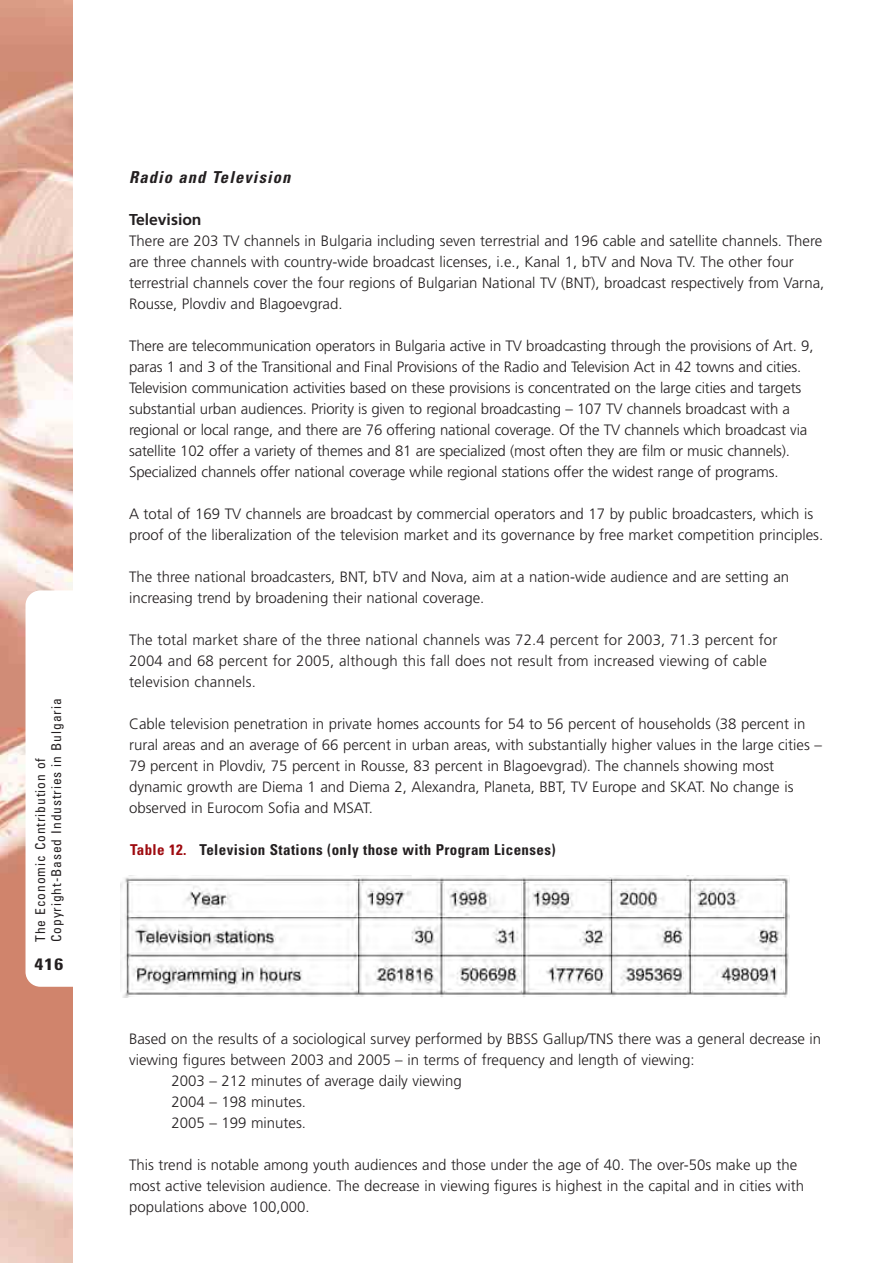
<style>
.page{position:relative;width:893px;height:1263px;background:#fff}
.page>*{position:absolute;margin:0;border:0;box-sizing:border-box;transform-origin:0 0}
.t1{font:italic 700 condensed 16.5px "Univers";letter-spacing:.07em;color:#231f20}
.t2{font:700 condensed 16.5px "Univers";color:#231f20;scale:1.2 1}
.t3{font:700 15.75px "Frutiger";color:#231f20}
.t4{font:300 15px/21px "Frutiger";color:#231f20}
.t5{font:700 condensed 15px "Univers";letter-spacing:.025em;color:#231f20}
.t6{font:condensed 13.5px/16.2px "Univers";letter-spacing:.065em;color:#231f20}
.s1{color:#9e0a0f}
</style>
<div class="page">
<img style="left:0;top:0;width:72px;height:1263px">
<div style="left:26px;top:590px;width:72px;height:397px;background:#fff;border-radius:15px"></div>
<img style="left:120px;top:875px;width:670px;height:122px">
<p class="t6" style="left:33px;top:942px;width:245px;rotate:-90deg">The Economic Contribution of<br>Copyright-Based Industries in Bulgaria</p>
<p class="t2" style="left:34px;top:958px;width:26px">416</p>
<p class="t1" style="left:129px;top:171px;width:163px">Radio and Television</p>
<p class="t3" style="left:129px;top:213px;width:74px">Television</p>
<p class="t4" style="left:129px;top:231px;width:697px">There are 203 TV channels in Bulgaria including seven terrestrial and 196 cable and satellite channels. There are three channels with country-wide broadcast licenses, i.e., Kanal 1, bTV and Nova TV. The other four terrestrial channels cover the four regions of Bulgarian National TV (BNT), broadcast respectively from Varna, Rousse, Plovdiv and Blagoevgrad.</p>
<p class="t4" style="left:129px;top:336px;width:686px">There are telecommunication operators in Bulgaria active in TV broadcasting through the provisions of Art. 9, paras 1 and 3 of the Transitional and Final Provisions of the Radio and Television Act in 42 towns and cities.<br>Television communication activities based on these provisions is concentrated on the large cities and targets substantial urban audiences. Priority is given to regional broadcasting – 107 TV channels broadcast with a regional or local range, and there are 76 offering national coverage. Of the TV channels which broadcast via satellite 102 offer a variety of themes and 81 are specialized (most often they are film or music channels).<br>Specialized channels offer national coverage while regional stations offer the widest range of programs.</p>
<p class="t4" style="left:129px;top:504px;width:696px">A total of 169 TV channels are broadcast by commercial operators and 17 by public broadcasters, which is proof of the liberalization of the television market and its governance by free market competition principles.</p>
<p class="t4" style="left:129px;top:567px;width:662px">The three national broadcasters, BNT, bTV and Nova, aim at a nation-wide audience and are setting an increasing trend by broadening their national coverage.</p>
<p class="t4" style="left:129px;top:630px;width:650px">The total market share of the three national channels was 72.4 percent for 2003, 71.3 percent for<br>2004 and 68 percent for 2005, although this fall does not result from increased viewing of cable television channels.</p>
<p class="t4" style="left:129px;top:714px;width:694px">Cable television penetration in private homes accounts for 54 to 56 percent of households (38 percent in rural areas and an average of 66 percent in urban areas, with substantially higher values in the large cities – 79 percent in Plovdiv, 75 percent in Rousse, 83 percent in Blagoevgrad). The channels showing most dynamic growth are Diema 1 and Diema 2, Alexandra, Planeta, BBT, TV Europe and SKAT. No change is observed in Eurocom Sofia and MSAT.</p>
<p class="t5" style="left:130px;top:844px;width:427px"><span class="s1">Table 12.</span> Television Stations (only those with Program Licenses)</p>
<p class="t4" style="left:129px;top:1029px;width:694px">Based on the results of a sociological survey performed by BBSS Gallup/TNS there was a general decrease in</p>
<p class="t4" style="left:129px;top:1050px;width:567px">viewing figures between 2003 and 2005 – in terms of frequency and length of viewing:</p>
<p class="t4" style="left:172px;top:1071px;width:292px">2003 – 212 minutes of average daily viewing</p>
<p class="t4" style="left:172px;top:1092px;width:136px">2004 – 198 minutes.</p>
<p class="t4" style="left:172px;top:1113px;width:136px">2005 – 199 minutes.</p>
<p class="t4" style="left:129px;top:1155px;width:676px">This trend is notable among youth audiences and those under the age of 40. The over-50s make up the most active television audience. The decrease in viewing figures is highest in the capital and in cities with populations above 100,000.</p>
</div>
